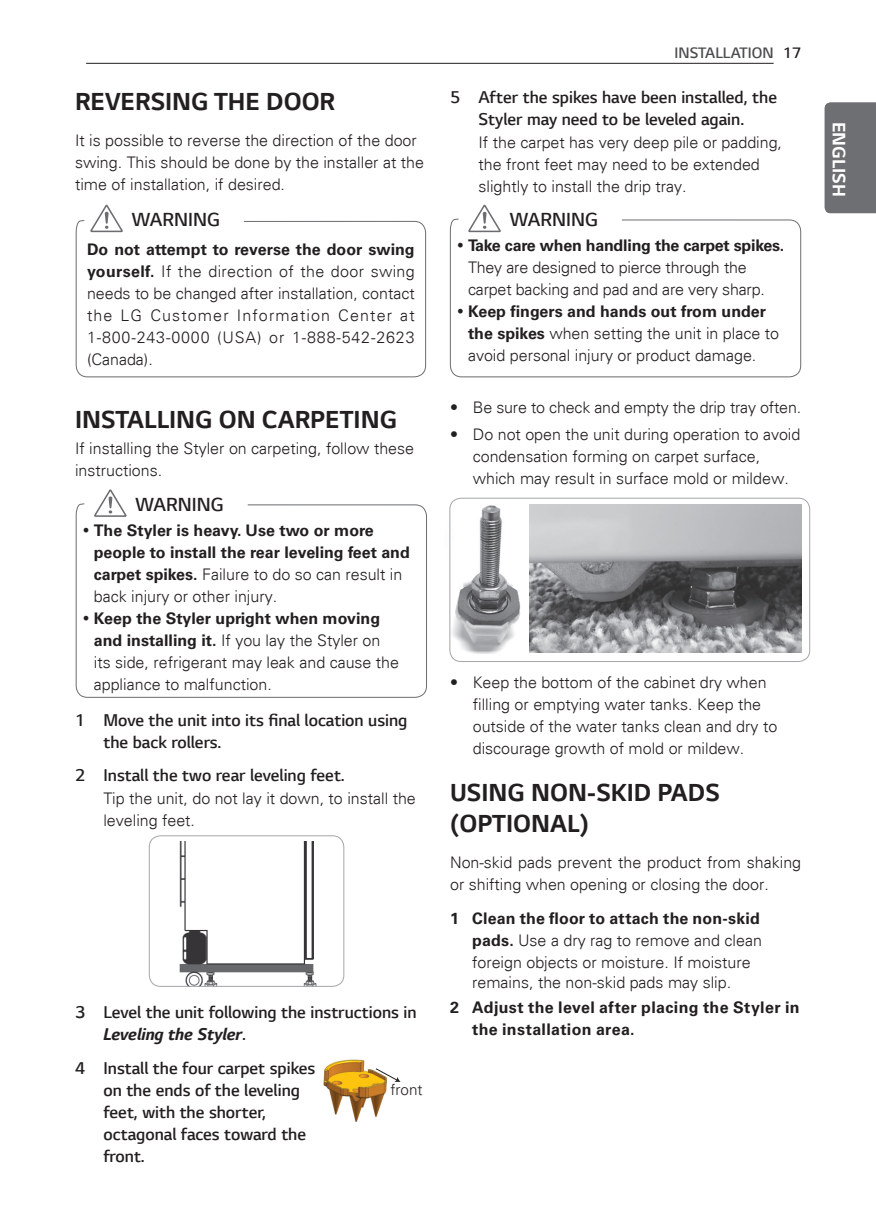
<style>
.page{position:relative;width:876px;height:1227px;background:#fff}
.page>*{position:absolute;margin:0;border:0;box-sizing:border-box;transform-origin:0 0}
.t1{font:700 26px "LG Smart";color:#231f20}
.t2{font:300 20px "LG Smart";color:#231f20}
.t3{font:700 19px "LG Smart";color:#fff}
.t4{font:300 18px/22px "LG Smart";color:#231f20}
.t5{font:300 16px/22px "Univers";color:#231f20}
.t6{font:700 16px/22px "Univers";color:#231f20}
.t7{font:700 16px/22px "Univers";letter-spacing:.02em;color:#231f20}
.t8{font:300 16px "LG Smart";color:#4a4b4c}
.t9{font:300 15.2px "Univers";color:#231f20}
.s1{font-weight:700}
.s2{font-weight:300}
.s3{font-weight:700;font-style:italic}
.s4{color:#231f20}
</style>
<div class="page">
<div style="left:824px;top:103px;width:51px;height:110px;background:#6e6f72"></div>
<hr style="left:86px;top:63px;width:687px;height:1px;background:#231f20">
<svg style="left:97px;top:205px;width:19px;height:14px"></svg>
<svg style="left:75px;top:219px;width:351px;height:159px"></svg>
<img style="left:323px;top:1059px;width:64px;height:63px">
<svg style="left:375px;top:1067px;width:25px;height:15px"></svg>
<svg style="left:102px;top:489px;width:17px;height:13px"></svg>
<svg style="left:75px;top:502px;width:352px;height:196px"></svg>
<svg style="left:476px;top:205px;width:17px;height:13px"></svg>
<svg style="left:449px;top:218px;width:352px;height:160px"></svg>
<img style="left:179px;top:841px;width:138px;height:144px">
<div style="left:149px;top:835px;width:195px;height:152px;border:1px solid #a4a6a9;border-radius:11px"></div>
<img style="left:450px;top:502px;width:71px;height:159px">
<img style="left:529px;top:504px;width:272px;height:148px">
<div style="left:449px;top:498px;width:360px;height:164px;border:1px solid #a4a6a9;border-radius:11px"></div>
<svg style="left:84px;top:527px;width:4px;height:5px"></svg>
<svg style="left:84px;top:615px;width:4px;height:5px"></svg>
<svg style="left:458px;top:243px;width:4px;height:5px"></svg>
<svg style="left:458px;top:309px;width:4px;height:5px"></svg>
<h1 class="t1" style="left:75px;top:84px;width:31px">REVERSING</h1>
<h1 class="t1" style="left:214px;top:84px;width:16px">THE</h1>
<h1 class="t1" style="left:266px;top:84px;width:36px">DOOR</h1>
<p class="t5" style="left:75px;top:130px;width:350px">It is possible to reverse the direction of the door swing. This should be done by the installer at the time of installation, if desired.</p>
<p class="t2" style="left:132px;top:206px;width:31px">Warning</p>
<p class="t5" style="left:87px;top:239px;width:329px;text-align:justify"><span class="s1">Do not attempt to reverse the door swing yourself.</span> If the direction of the door swing needs to be changed after installation, contact the LG Customer Information Center at 1-800-243-0000 (USA) or 1-888-542-2623 (Canada).</p>
<h1 class="t1" style="left:75px;top:402px;width:15px">INSTALLING</h1>
<h1 class="t1" style="left:219px;top:402px;width:59px">ON CARPETING</h1>
<p class="t5" style="left:75px;top:437px;width:340px">If installing the Styler on carpeting, follow these instructions.</p>
<p class="t2" style="left:135px;top:491px;width:31px">Warning</p>
<p class="t6" style="left:94px;top:519px;width:317px">The Styler is heavy. Use two or more people to install the rear leveling feet and carpet spikes. <span class="s2">Failure to do so can result in back injury or other injury.</span></p>
<p class="t5" style="left:94px;top:607px;width:306px"><span class="s1">Keep the Styler upright when moving and installing it.</span> If you lay the Styler on its side, refrigerant may leak and cause the appliance to malfunction.</p>
<p class="t4" style="left:103px;top:708px;width:305px;text-indent:-28px">1 Move the unit into its final location using the back rollers.</p>
<p class="t4" style="left:75px;top:764px;width:271px">2 Install the two rear leveling feet.</p>
<p class="t5" style="left:103px;top:787px;width:314px">Tip the unit, do not lay it down, to install the leveling feet.</p>
<p class="t4" style="left:103px;top:1001px;width:314px;text-indent:-28px">3 Level the unit following the instructions in<br><span class="s3">Leveling the Styler</span>.</p>
<p class="t4" style="left:103px;top:1056px;width:213px;text-indent:-28px">4 Install the four carpet spikes on the ends of the leveling feet, with the shorter, octagonal faces toward the front.</p>
<p class="t9" style="left:390px;top:1080px;width:34px">front</p>
<p class="t8" style="left:674px;top:42px;width:128px">INSTALLATION <span class="s4">17</span></p>
<p class="t4" style="left:450px;top:86px;width:328px;text-align:center">5 After the spikes have been installed, the<br>Styler may need to be leveled again.</p>
<p class="t5" style="left:478px;top:131px;width:305px">If the carpet has very deep pile or padding, the front feet may need to be extended slightly to install the drip tray.</p>
<p class="t2" style="left:509px;top:206px;width:31px">Warning</p>
<p class="t6" style="left:468px;top:234px;width:318px">Take care when handling the carpet spikes.</p>
<p class="t5" style="left:468px;top:256px;width:298px">They are designed to pierce through the carpet backing and pad and are very sharp.</p>
<p class="t5" style="left:468px;top:300px;width:312px"><span class="s1">Keep fingers and hands out from under the spikes</span> when setting the unit in place to avoid personal injury or product damage.</p>
<p class="t5" style="left:450px;top:396px;width:352px">• Be sure to check and empty the drip tray often.</p>
<p class="t5" style="left:472px;top:423px;width:329px;text-indent:-23px">• Do not open the unit during operation to avoid condensation forming on carpet surface, which may result in surface mold or mildew.</p>
<p class="t5" style="left:472px;top:671px;width:306px;text-indent:-23px">• Keep the bottom of the cabinet dry when filling or emptying water tanks. Keep the outside of the water tanks clean and dry to discourage growth of mold or mildew.</p>
<h1 class="t1" style="left:450px;top:774px;width:32px">USING</h1>
<h1 class="t1" style="left:530px;top:774px;width:94px">NON-SKID</h1>
<h1 class="t1" style="left:657px;top:774px;width:31px">PADS</h1>
<h1 class="t1" style="left:450px;top:805px;width:26px">(OPTIONAL</h1>
<h1 class="t1" style="left:579px;top:805px;width:11px">)</h1>
<p class="t5" style="left:450px;top:851px;width:352px">Non-skid pads prevent the product from shaking or shifting when opening or closing the door.</p>
<p class="t5" style="left:472px;top:907px;width:291px;text-indent:-22px"><span class="s1">1 Clean the floor to attach the non-skid pads.</span> Use a dry rag to remove and clean foreign objects or moisture. If moisture</p>
<p class="t5" style="left:472px;top:971px;width:260px">remains, the non-skid pads may slip.</p>
<p class="t7" style="left:472px;top:996px;width:329px;text-indent:-22px">2 Adjust the level after placing the Styler in the installation area.</p>
<p class="t3" style="left:851px;top:122px;width:76px;rotate:90deg">ENGLISH</p>
</div>
